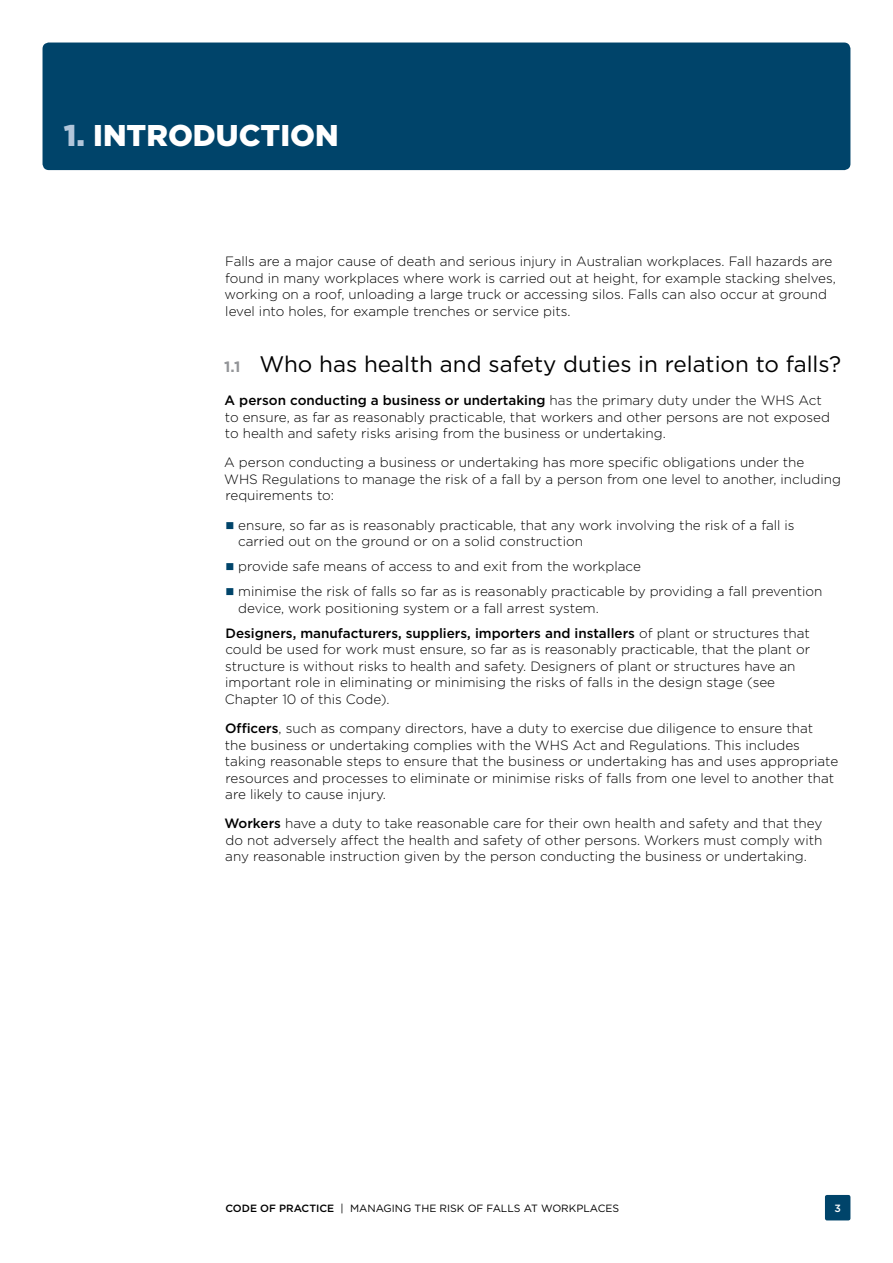
<style>
.page{position:relative;width:893px;height:1263px;background:#fff}
.page>*{position:absolute;margin:0;border:0;box-sizing:border-box;transform-origin:0 0}
.Header_1{font:900 30px "Gotham";color:#fff}
.Header_2{font:22.5px "Gotham";color:#000}
.Body_copy{font:300 13.5px/16.5px "Gotham";color:#000}
.t1{font:10.5px "Gotham";color:#000}
.Body_copy-2{font:500 10.5px "Gotham";color:#fff}
.s1{color:#b1c6da}
.s2{font-weight:700;font-size:15px;color:#939598}
.s3{font-weight:500}
</style>
<div class="page">
<div style="left:43px;top:43px;width:807px;height:127px;background:#00446a;border-radius:6px"></div>
<div style="left:825px;top:1195px;width:25px;height:25px;background:#00446a;border-radius:2px"></div>
<p class="Header_1" style="left:64px;top:117px;width:276px"><span class="s1">1.</span> INTRODUCTION</p>
<p class="Body_copy" style="left:224px;top:253px;width:613px">Falls are a major cause of death and serious injury in Australian workplaces. Fall hazards are found in many workplaces where work is carried out at height, for example stacking shelves, working on a roof, unloading a large truck or accessing silos. Falls can also occur at ground level into holes, for example trenches or service pits.</p>
<p class="Header_2" style="left:224px;top:351px;width:618px"><span class="s2">1.1</span> Who has health and safety duties in relation to falls?</p>
<p class="Body_copy" style="left:225px;top:392px;width:607px"><span class="s3">A person conducting a business or undertaking</span> has the primary duty under the WHS Act to ensure, as far as reasonably practicable, that workers and other persons are not exposed to health and safety risks arising from the business or undertaking.</p>
<p class="Body_copy" style="left:224px;top:454px;width:618px">A person conducting a business or undertaking has more specific obligations under the<br>WHS Regulations to manage the risk of a fall by a person from one level to another, including requirements to:</p>
<p class="Body_copy" style="left:238px;top:517px;width:558px">ensure, so far as is reasonably practicable, that any work involving the risk of a fall is carried out on the ground or on a solid construction</p>
<p class="Body_copy" style="left:238px;top:558px;width:404px">provide safe means of access to and exit from the workplace</p>
<p class="Body_copy" style="left:238px;top:583px;width:586px">minimise the risk of falls so far as is reasonably practicable by providing a fall prevention device, work positioning system or a fall arrest system.</p>
<p class="Body_copy" style="left:225px;top:625px;width:587px"><span class="s3">Designers, manufacturers, suppliers, importers and installers</span> of plant or structures that could be used for work must ensure, so far as is reasonably practicable, that the plant or structure is without risks to health and safety. Designers of plant or structures have an important role in eliminating or minimising the risks of falls in the design stage (see Chapter 10 of this Code).</p>
<p class="Body_copy" style="left:225px;top:720px;width:615px"><span class="s3">Officers</span>, such as company directors, have a duty to exercise due diligence to ensure that<br>the business or undertaking complies with the WHS Act and Regulations. This includes taking reasonable steps to ensure that the business or undertaking has and uses appropriate resources and processes to eliminate or minimise risks of falls from one level to another that are likely to cause injury.</p>
<p class="Body_copy" style="left:224px;top:815px;width:600px;text-align:justify"><span class="s3">Workers</span> have a duty to take reasonable care for their own health and safety and that they do not adversely affect the health and safety of other persons. Workers must comply with any reasonable instruction given by the person conducting the business or undertaking.</p>
<p class="t1" style="left:225px;top:1202px;width:395px"><span class="s3">CODE OF PRACTICE</span> | MANAGING THE RISK OF FALLS AT WORKPLACES</p>
<p class="Body_copy-2" style="left:834px;top:1202px;width:8px">3</p>
</div>
